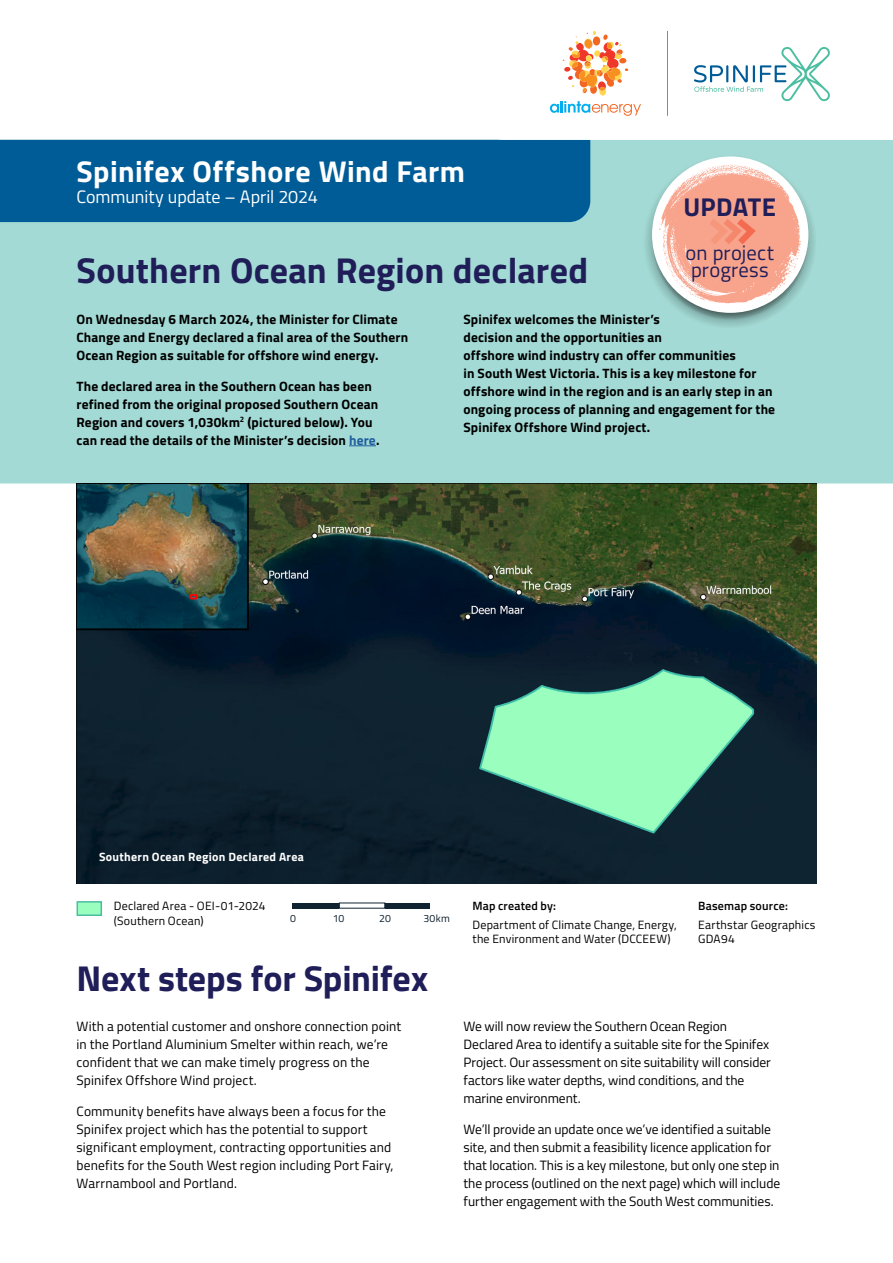
<style>
.page{position:relative;width:893px;height:1263px;background:#fff}
.page>*{position:absolute;margin:0;border:0;box-sizing:border-box;transform-origin:0 0}
._04_Heading{font:700 36px "Titillium Web";letter-spacing:.005em;color:#201e59}
._01_Publication_type{font:700 30px "Titillium Web";letter-spacing:.015em;color:#fff}
._08_Body_Reg{font:700 25.8px "Titillium Web";letter-spacing:.01em;color:#201e59}
._08_Body_Reg-2{font:20.7px/17.5px "Titillium Web";letter-spacing:.01em;color:#201e59}
._02_Banner_heading{font:18px "Titillium Web";letter-spacing:-.005em;color:#fff}
._08_Body_Reg-3{font:13.5px/18px "Titillium Web";letter-spacing:.005em;color:#000}
._08_Body_Reg-4{font:700 13.5px/18px "Titillium Web";letter-spacing:.01em;color:#000}
._08_Body_Reg-5{font:12px/14.4px "Titillium Web";letter-spacing:.015em;color:#000}
._13_Image_caption{font:700 12px "Titillium Web";letter-spacing:.025em;color:#fff}
._08_Body_Reg-6{font:600 12px "Titillium Web";letter-spacing:.015em;color:#000}
._13_Image_caption-2{font:10.5px "Titillium Web";letter-spacing:.025em;color:#0d1f2d}
.s1{color:#215e9e}
</style>
<div class="page">
<div style="left:0;top:140px;width:893px;height:343px;background:#a3dad5"></div>
<div style="left:0;top:140px;width:590px;height:82px;background:#005c97"></div>
<img style="left:77px;top:483px;width:739px;height:400px">
<div style="left:77px;top:901px;width:25px;height:15px;background:#9afebe;border:2px solid #4cbea0"></div>
<div style="left:293px;top:902px;width:46px;height:6px;background:#102331"></div>
<div style="left:385px;top:902px;width:45px;height:6px;background:#102331"></div>
<svg style="left:349px;top:446px;width:27px;height:1px"></svg>
<svg style="left:643px;top:155px;width:173px;height:173px;background:#8fbfba"></svg>
<svg style="left:652px;top:156px;width:156px;height:157px"></svg>
<svg style="left:550px;top:31px;width:91px;height:85px"></svg>
<hr style="left:667px;top:31px;width:1px;height:85px;background:#f26722">
<svg style="left:694px;top:47px;width:136px;height:54px"></svg>
<h1 class="_01_Publication_type" style="left:77px;top:148px;width:390px">Spinifex Offshore Wind Farm</h1>
<h2 class="_02_Banner_heading" style="left:77px;top:184px;width:243px">Community update – April 2024</h2>
<p class="_08_Body_Reg" style="left:683px;top:187px;width:94px">UPDATE</p>
<p class="_08_Body_Reg-2" style="left:686px;top:243px;width:90px">on project progress</p>
<p class="_08_Body_Reg-4" style="left:463px;top:309px;width:313px">Spinifex welcomes the Minister’s<br>decision and the opportunities an<br>offshore wind industry can offer communities<br>in South West Victoria. This is a key milestone for offshore wind in the region and is an early step in an ongoing process of planning and engagement for the Spinifex Offshore Wind project.</p>
<h2 class="_04_Heading" style="left:77px;top:243px;width:513px">Southern Ocean Region declared</h2>
<p class="_08_Body_Reg-4" style="left:77px;top:309px;width:333px">On Wednesday 6 March 2024, the Minister for Climate<br>Change and Energy declared a final area of the Southern<br>Ocean Region as suitable for offshore wind energy.</p>
<p class="_08_Body_Reg-4" style="left:77px;top:376px;width:304px">The declared area in the Southern Ocean has been refined from the original proposed Southern Ocean Region and covers 1,030km<sup>2</sup> (pictured below). You can read the details of the Minister’s decision <span class="s1">here</span>.</p>
<p class="_13_Image_caption" style="left:99px;top:847px;width:206px">Southern Ocean Region Declared Area</p>
<p class="_08_Body_Reg-5" style="left:114px;top:898px;width:153px">Declared Area - OEI-01-2024 (Southern Ocean)</p>
<p class="_08_Body_Reg-6" style="left:472px;top:897px;width:85px">Map created by:</p>
<p class="_13_Image_caption-2" style="left:290px;top:910px;width:7px">0</p>
<p class="_13_Image_caption-2" style="left:333px;top:910px;width:13px">10</p>
<p class="_13_Image_caption-2" style="left:379px;top:910px;width:13px">20</p>
<p class="_13_Image_caption-2" style="left:423px;top:910px;width:28px">30km</p>
<p class="_08_Body_Reg-5" style="left:472px;top:917px;width:206px">Department of Climate Change, Energy, the Environment and Water (DCCEEW)</p>
<h2 class="_04_Heading" style="left:77px;top:951px;width:353px">Next steps for Spinifex</h2>
<p class="_08_Body_Reg-6" style="left:698px;top:897px;width:91px">Basemap source:</p>
<p class="_08_Body_Reg-5" style="left:698px;top:917px;width:119px">Earthstar Geographics<br>GDA94</p>
<p class="_08_Body_Reg-3" style="left:77px;top:1017px;width:326px">With a potential customer and onshore connection point in the Portland Aluminium Smelter within reach, we’re confident that we can make timely progress on the Spinifex Offshore Wind project.</p>
<p class="_08_Body_Reg-3" style="left:77px;top:1101px;width:319px">Community benefits have always been a focus for the Spinifex project which has the potential to support significant employment, contracting opportunities and benefits for the South West region including Port Fairy, Warrnambool and Portland.</p>
<p class="_08_Body_Reg-3" style="left:463px;top:1017px;width:309px">We will now review the Southern Ocean Region Declared Area to identify a suitable site for the Spinifex Project. Our assessment on site suitability will consider factors like water depths, wind conditions, and the marine environment.</p>
<p class="_08_Body_Reg-3" style="left:463px;top:1119px;width:318px">We’ll provide an update once we’ve identified a suitable site, and then submit a feasibility licence application for that location. This is a key milestone, but only one step in the process (outlined on the next page) which will include further engagement with the South West communities.</p>
</div>
